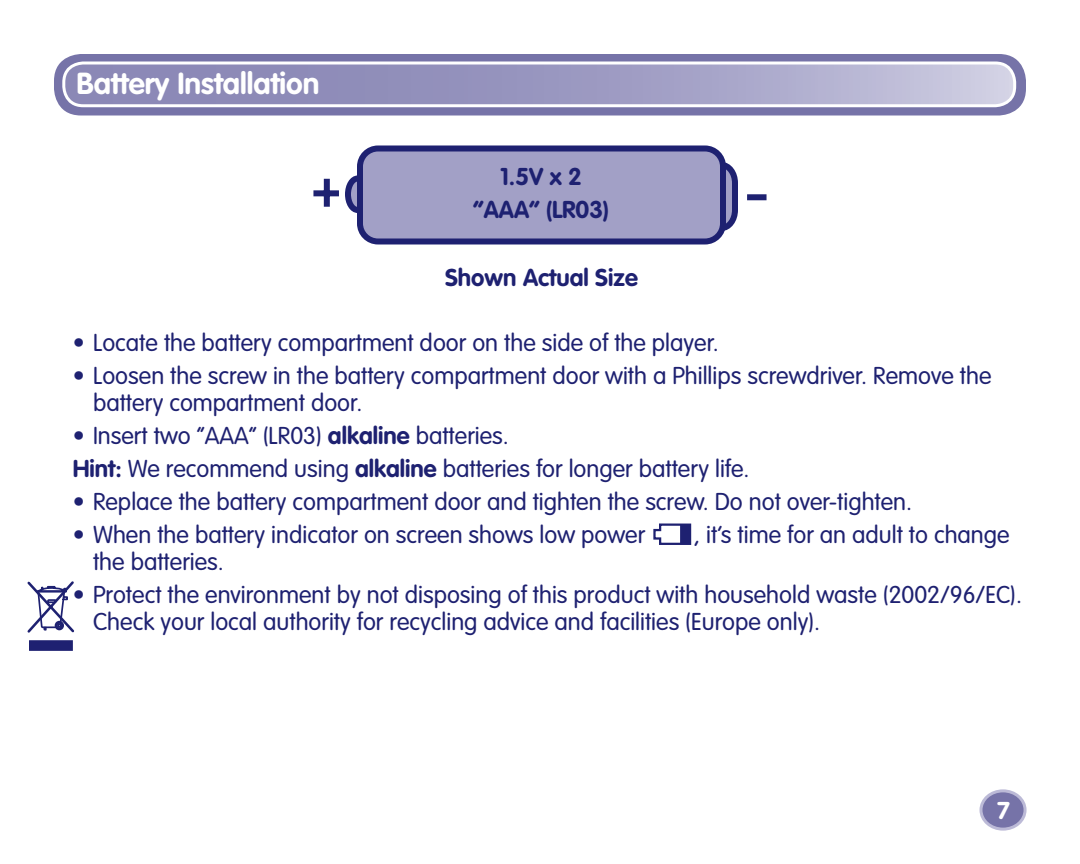
<style>
.page{position:relative;width:1080px;height:864px;background:#fff}
.page>*{position:absolute;margin:0;border:0;box-sizing:border-box;transform-origin:0 0}
.t1{font:700 30px "VAG Rounded";color:#fff}
.t2{font:300 24px/27px "VAG Rounded";color:#1e2171}
.t3{font:700 24px/33px "VAG Rounded";color:#1e2171;text-align:center}
.t4{font:700 24px "VAG Rounded";color:#fff}
.s1{font-weight:700}
</style>
<div class="page">
<div style="left:54px;top:54px;width:972px;height:62px;background:#7673a8;border-radius:27px"></div>
<svg style="left:64px;top:63px;width:951px;height:43px;background:#a09ec4"></svg>
<div style="left:62px;top:62px;width:954px;height:45px;border:3px solid #fff;border-radius:19px"></div>
<div style="left:981px;top:791px;width:44px;height:38px;background:#7673a8;border-radius:50%"></div>
<div style="left:980px;top:789px;width:47px;height:42px;border:3px solid #bcbad7;border-radius:50%"></div>
<svg style="left:653px;top:523px;width:39px;height:22px"></svg>
<svg style="left:27px;top:581px;width:47px;height:52px"></svg>
<div style="left:30px;top:641px;width:42px;height:9px;background:#1e2171"></div>
<div style="left:29px;top:640px;width:44px;height:11px;border:2px solid #1e2171"></div>
<svg style="left:313px;top:145px;width:454px;height:100px"></svg>
<p class="t1" style="left:77px;top:71px;width:244px">Battery Installation</p>
<p class="t3" style="left:473px;top:161px;width:137px">1.5V x 2 “AAA” (LR03)</p>
<p class="t3" style="left:445px;top:263px;width:194px">Shown Actual Size</p>
<p class="t2" style="left:73px;top:331px;width:648px">• Locate the battery compartment door on the side of the player.</p>
<p class="t2" style="left:93px;top:364px;width:900px;text-indent:-20px">• Loosen the screw in the battery compartment door with a Phillips screwdriver. Remove the battery compartment door.</p>
<p class="t2" style="left:73px;top:421px;width:678px;line-height:33px">• Insert two “AAA” (LR03) <span class="s1">alkaline</span> batteries.<br><span class="s1">Hint:</span> We recommend using <span class="s1">alkaline</span> batteries for longer battery life.</p>
<p class="t2" style="left:73px;top:490px;width:841px">• Replace the battery compartment door and tighten the screw. Do not over-tighten.</p>
<p class="t2" style="left:73px;top:523px;width:574px">• When the battery indicator on screen shows low power</p>
<p class="t2" style="left:694px;top:523px;width:317px">, it’s time for an adult to change</p>
<p class="t2" style="left:93px;top:550px;width:132px">the batteries.</p>
<p class="t2" style="left:93px;top:583px;width:931px;text-indent:-20px">• Protect the environment by not disposing of this product with household waste (2002/96/EC).<br>Check your local authority for recycling advice and facilities (Europe only).</p>
<p class="t4" style="left:997px;top:800px;width:14px">7</p>
</div>
